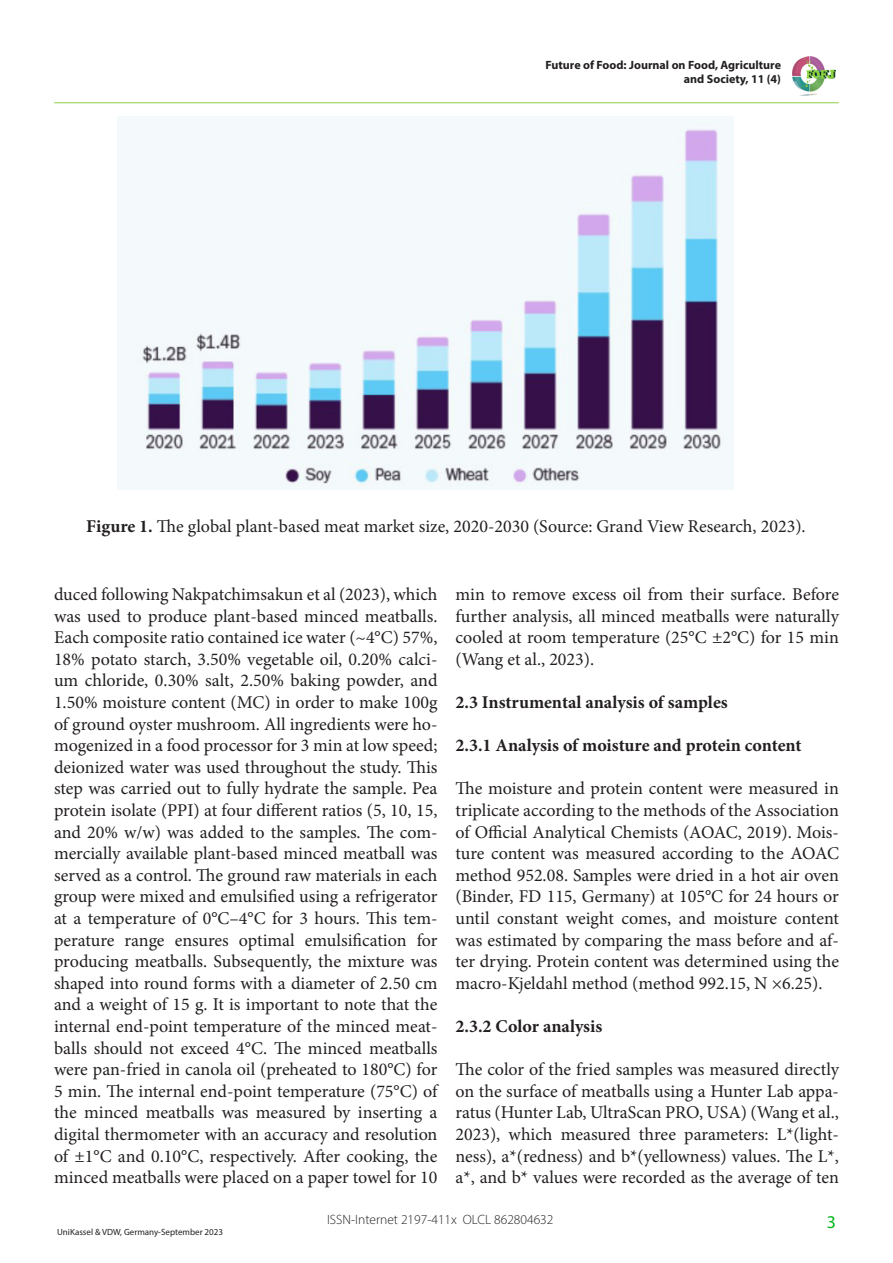
<style>
.page{position:relative;width:893px;height:1263px;background:#fff}
.page>*{position:absolute;margin:0;border:0;box-sizing:border-box;transform-origin:0 0}
.t1{font:18px/21.6px "Minion Pro";color:#231f20;text-align:justify}
.t2{font:700 18px "Minion Pro";letter-spacing:-.005em;color:#231f20}
.t3{font:18px "Myriad Pro";color:#00b51a}
.t4{font:300 13.5px "Myriad Pro";color:#231f20}
.t5{font:700 12px/14.4px "Myriad Pro";color:#231f20;text-align:right}
.t6{font:9px "Myriad Pro";color:#231f20}
.s1{font-weight:700}
</style>
<div class="page">
<hr style="left:55px;top:102px;width:783px;height:1px;background:#92d050">
<img style="left:792px;top:56px;width:44px;height:39px">
<img style="left:117px;top:117px;width:616px;height:372px">
<p class="t5" style="left:545px;top:57px;width:237px">Future of Food: Journal on Food, Agriculture and Society, 11 (4)</p>
<p class="t1" style="left:86px;top:516px;width:721px"><span class="s1">Figure 1.</span> The global plant-based meat market size, 2020-2030 (Source: Grand View Research, 2023).</p>
<p class="t1" style="left:54px;top:583px;width:385px">duced following Nakpatchimsakun et al (2023), which was used to produce plant-based minced meatballs.<br>Each composite ratio contained ice water (~4°C) 57%, 18% potato starch, 3.50% vegetable oil, 0.20% calci&shy;um chloride, 0.30% salt, 2.50% baking powder, and 1.50% moisture content (MC) in order to make 100g of ground oyster mushroom. All ingredients were ho&shy;mogenized in a food processor for 3 min at low speed; deionized water was used throughout the study. This step was carried out to fully hydrate the sample. Pea protein isolate (PPI) at four different ratios (5, 10, 15, and 20% w/w) was added to the samples. The com&shy;mercially available plant-based minced meatball was served as a control. The ground raw materials in each group were mixed and emulsified using a refrigerator at a temperature of 0°C–4°C for 3 hours. This tem&shy;perature range ensures optimal emulsification for producing meatballs. Subsequently, the mixture was shaped into round forms with a diameter of 2.50 cm and a weight of 15 g. It is important to note that the internal end-point temperature of the minced meat&shy;balls should not exceed 4°C. The minced meatballs were pan-fried in canola oil (preheated to 180°C) for 5 min. The internal end-point temperature (75°C) of the minced meatballs was measured by inserting a digital thermometer with an accuracy and resolution of ±1°C and 0.10°C, respectively. After cooking, the minced meatballs were placed on a paper towel for 10</p>
<p class="t1" style="left:455px;top:583px;width:385px">min to remove excess oil from their surface. Before further analysis, all minced meatballs were naturally cooled at room temperature (25°C ±2°C) for 15 min (Wang et al., 2023).</p>
<p class="t2" style="left:455px;top:689px;width:274px">2.3 Instrumental analysis of samples</p>
<p class="t2" style="left:455px;top:733px;width:348px">2.3.1 Analysis of moisture and protein content</p>
<p class="t1" style="left:455px;top:778px;width:385px">The moisture and protein content were measured in triplicate according to the methods of the Association of Official Analytical Chemists (AOAC, 2019). Mois&shy;ture content was measured according to the AOAC method 952.08. Samples were dried in a hot air oven (Binder, FD 115, Germany) at 105°C for 24 hours or until constant weight comes, and moisture content was estimated by comparing the mass before and af&shy;ter drying. Protein content was determined using the macro-Kjeldahl method (method 992.15, N ×6.25).</p>
<p class="t2" style="left:455px;top:1013px;width:148px">2.3.2 Color analysis</p>
<p class="t1" style="left:455px;top:1059px;width:385px">The color of the fried samples was measured directly on the surface of meatballs using a Hunter Lab appa&shy;ratus (Hunter Lab, UltraScan PRO, USA) (Wang et al., 2023), which measured three parameters: L*(light&shy;ness), a*(redness) and b*(yellowness) values. The L*, a*, and b* values were recorded as the average of ten</p>
<p class="t6" style="left:57px;top:1226px;width:167px">UniKassel &amp; VDW, Germany-September 2023</p>
<p class="t4" style="left:327px;top:1211px;width:228px">ISSN-Internet 2197-411x OLCL 862804632</p>
<p class="t3" style="left:827px;top:1211px;width:11px">3</p>
</div>
